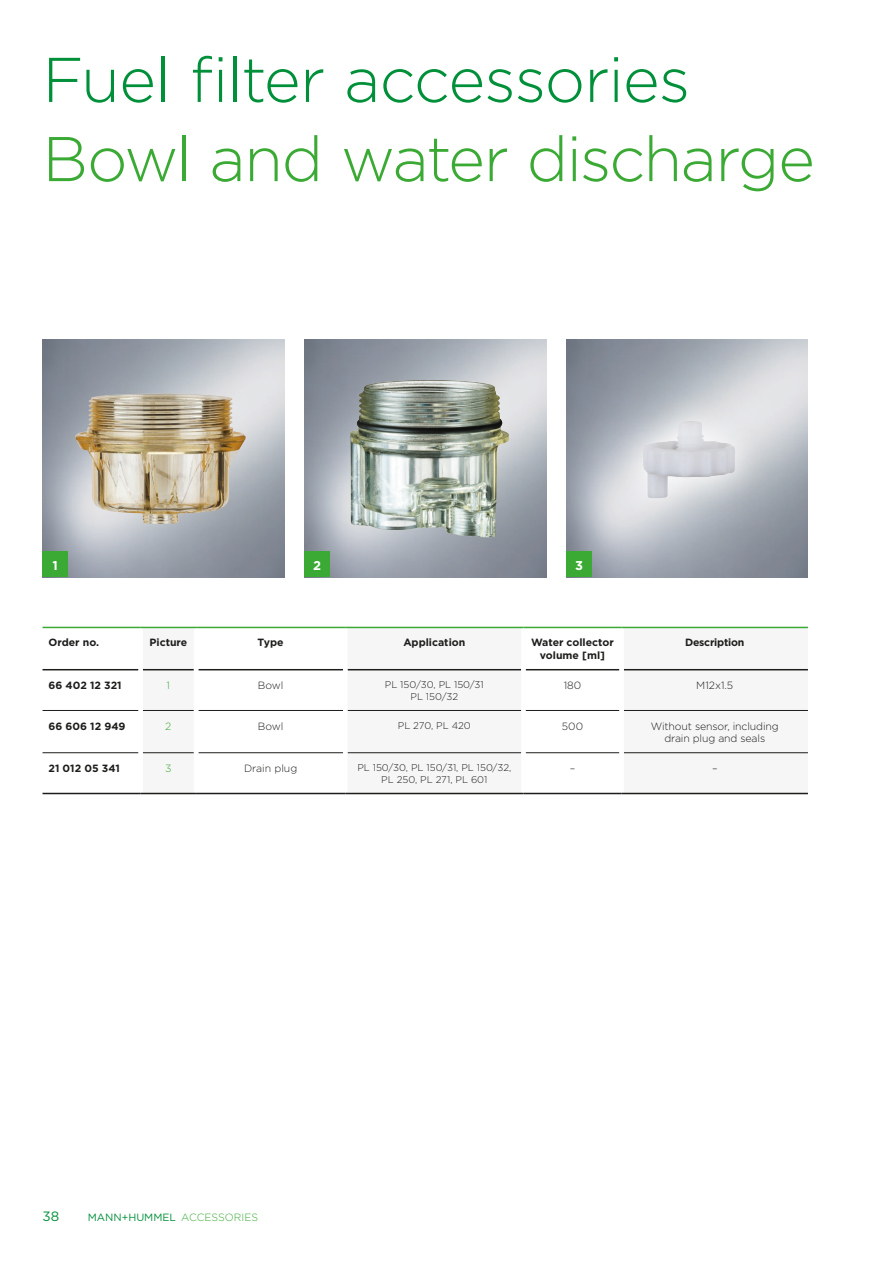
<style>
.page{position:relative;width:893px;height:1263px;background:#fff}
.page>*{position:absolute;margin:0;border:0;box-sizing:border-box;transform-origin:0 0}
.t1{font:300 63px "Gotham";letter-spacing:-.015em;color:#00903a}
.t2{font:300 63px "Gotham";letter-spacing:-.03em;color:#3baa35}
.t3{font:13.5px "Gotham";color:#00903a}
.t4{font:700 12.75px "Gotham";color:#fff}
.t5{font:700 10.5px/12.6px "Gotham";color:#1d1d1b;text-align:center}
.t6{font:300 10.5px/12.6px "Gotham";letter-spacing:-.01em;color:#1d1d1b;text-align:center}
.t7{font:10.5px "Gotham";color:#00903a}
.t8{font:700 10.5px "Gotham";letter-spacing:-.02em;color:#1d1d1b}
.t9{font:300 10.5px "Gotham";color:#3baa35}
.t10{font:300 9.75px/11.7px "Gotham";color:#1d1d1b;text-align:center}
.s1{font-weight:300;color:#3baa35}
</style>
<div class="page">
<img style="left:42px;top:340px;width:242px;height:237px">
<img style="left:304px;top:340px;width:242px;height:237px">
<img style="left:566px;top:340px;width:242px;height:237px">
<div style="left:42px;top:552px;width:26px;height:25px;background:#3baa35"></div>
<div style="left:304px;top:552px;width:26px;height:25px;background:#3baa35"></div>
<div style="left:566px;top:552px;width:26px;height:25px;background:#3baa35"></div>
<svg style="left:43px;top:628px;width:95px;height:165px"></svg>
<svg style="left:143px;top:628px;width:665px;height:165px;fill:#f6f6f6"></svg>
<hr style="left:43px;top:710px;width:95px;height:1px;background:#1d1d1b">
<hr style="left:143px;top:710px;width:51px;height:1px;background:#1d1d1b">
<hr style="left:198px;top:710px;width:145px;height:1px;background:#1d1d1b">
<hr style="left:348px;top:710px;width:173px;height:1px;background:#1d1d1b">
<hr style="left:526px;top:710px;width:93px;height:1px;background:#1d1d1b">
<hr style="left:624px;top:710px;width:184px;height:1px;background:#1d1d1b">
<hr style="left:43px;top:669px;width:95px;height:1px;background:#1d1d1b">
<hr style="left:143px;top:669px;width:51px;height:1px;background:#1d1d1b">
<hr style="left:198px;top:669px;width:145px;height:1px;background:#1d1d1b">
<hr style="left:348px;top:669px;width:173px;height:1px;background:#1d1d1b">
<hr style="left:526px;top:669px;width:93px;height:1px;background:#1d1d1b">
<hr style="left:624px;top:669px;width:184px;height:1px;background:#1d1d1b">
<hr style="left:194px;top:628px;width:4px;height:42px;background:#fff">
<div style="left:343px;top:628px;width:5px;height:42px;background:#fff"></div>
<div style="left:521px;top:628px;width:5px;height:42px;background:#fff"></div>
<div style="left:619px;top:628px;width:5px;height:42px;background:#fff"></div>
<hr style="left:194px;top:670px;width:4px;height:40px;background:#fff">
<div style="left:343px;top:670px;width:5px;height:40px;background:#fff"></div>
<div style="left:521px;top:670px;width:5px;height:40px;background:#fff"></div>
<div style="left:619px;top:670px;width:5px;height:40px;background:#fff"></div>
<hr style="left:43px;top:752px;width:95px;height:1px;background:#1d1d1b">
<hr style="left:143px;top:752px;width:51px;height:1px;background:#1d1d1b">
<hr style="left:198px;top:752px;width:145px;height:1px;background:#1d1d1b">
<hr style="left:348px;top:752px;width:173px;height:1px;background:#1d1d1b">
<hr style="left:526px;top:752px;width:93px;height:1px;background:#1d1d1b">
<hr style="left:624px;top:752px;width:184px;height:1px;background:#1d1d1b">
<hr style="left:194px;top:710px;width:4px;height:43px;background:#fff">
<div style="left:343px;top:710px;width:5px;height:43px;background:#fff"></div>
<div style="left:521px;top:710px;width:5px;height:43px;background:#fff"></div>
<div style="left:619px;top:710px;width:5px;height:43px;background:#fff"></div>
<hr style="left:194px;top:753px;width:4px;height:40px;background:#fff">
<div style="left:343px;top:753px;width:5px;height:40px;background:#fff"></div>
<div style="left:521px;top:753px;width:5px;height:40px;background:#fff"></div>
<div style="left:619px;top:753px;width:5px;height:40px;background:#fff"></div>
<hr style="left:43px;top:627px;width:98px;height:1px;background:#3baa35">
<hr style="left:141px;top:627px;width:55px;height:1px;background:#3baa35">
<hr style="left:196px;top:627px;width:149px;height:1px;background:#3baa35">
<hr style="left:345px;top:627px;width:178px;height:1px;background:#3baa35">
<hr style="left:523px;top:627px;width:99px;height:1px;background:#3baa35">
<hr style="left:622px;top:627px;width:186px;height:1px;background:#3baa35">
<hr style="left:43px;top:793px;width:98px;height:1px;background:#1d1d1b">
<hr style="left:141px;top:793px;width:55px;height:1px;background:#1d1d1b">
<hr style="left:196px;top:793px;width:149px;height:1px;background:#1d1d1b">
<hr style="left:345px;top:793px;width:178px;height:1px;background:#1d1d1b">
<hr style="left:523px;top:793px;width:99px;height:1px;background:#1d1d1b">
<hr style="left:622px;top:793px;width:186px;height:1px;background:#1d1d1b">
<svg style="left:612px;top:391px;width:154px;height:137px;background:#c7cad0"></svg>
<img style="left:643px;top:421px;width:92px;height:77px">
<img style="left:75px;top:393px;width:171px;height:131px">
<img style="left:350px;top:380px;width:159px;height:181px">
<h1 class="t1" style="left:43px;top:40px;width:649px">Fuel filter accessories</h1>
<h1 class="t2" style="left:43px;top:119px;width:774px">Bowl and water discharge</h1>
<p class="t4" style="left:52px;top:556px;width:7px">1</p>
<p class="t4" style="left:313px;top:556px;width:9px">2</p>
<p class="t4" style="left:575px;top:556px;width:9px">3</p>
<p class="t5" style="left:49px;top:636px;width:52px">Order no.</p>
<p class="t5" style="left:150px;top:636px;width:39px">Picture</p>
<p class="t5" style="left:258px;top:636px;width:28px">Type</p>
<p class="t5" style="left:403px;top:636px;width:64px">Application</p>
<p class="t5" style="left:531px;top:636px;width:84px">Water collector volume [ml]</p>
<p class="t8" style="left:685px;top:636px;width:61px">Description</p>
<p class="t5" style="left:49px;top:679px;width:75px">66 402 12 321</p>
<p class="t9" style="left:167px;top:678px;width:5px">1</p>
<p class="t6" style="left:258px;top:678px;width:27px">Bowl</p>
<p class="t10" style="left:385px;top:679px;width:100px">PL 150/30, PL 150/31<br>PL 150/32</p>
<p class="t6" style="left:564px;top:678px;width:19px">180</p>
<p class="t6" style="left:696px;top:678px;width:39px">M12x1.5</p>
<p class="t5" style="left:49px;top:719px;width:78px">66 606 12 949</p>
<p class="t9" style="left:165px;top:719px;width:8px">2</p>
<p class="t6" style="left:258px;top:719px;width:27px">Bowl</p>
<p class="t10" style="left:398px;top:719px;width:75px">PL 270, PL 420</p>
<p class="t6" style="left:562px;top:719px;width:23px">500</p>
<p class="t6" style="left:651px;top:719px;width:130px">Without sensor, including drain plug and seals</p>
<p class="t5" style="left:49px;top:762px;width:73px">21 012 05 341</p>
<p class="t9" style="left:165px;top:761px;width:8px">3</p>
<p class="t6" style="left:244px;top:761px;width:55px">Drain plug</p>
<p class="t10" style="left:357px;top:762px;width:156px">PL 150/30, PL 150/31, PL 150/32,<br>PL 250, PL 271, PL 601</p>
<p class="t6" style="left:570px;top:761px;width:7px">–</p>
<p class="t6" style="left:712px;top:761px;width:7px">–</p>
<p class="t3" style="left:43px;top:1207px;width:18px">38</p>
<p class="t7" style="left:88px;top:1210px;width:172px">MANN+HUMMEL <span class="s1">ACCESSORIES</span></p>
</div>
